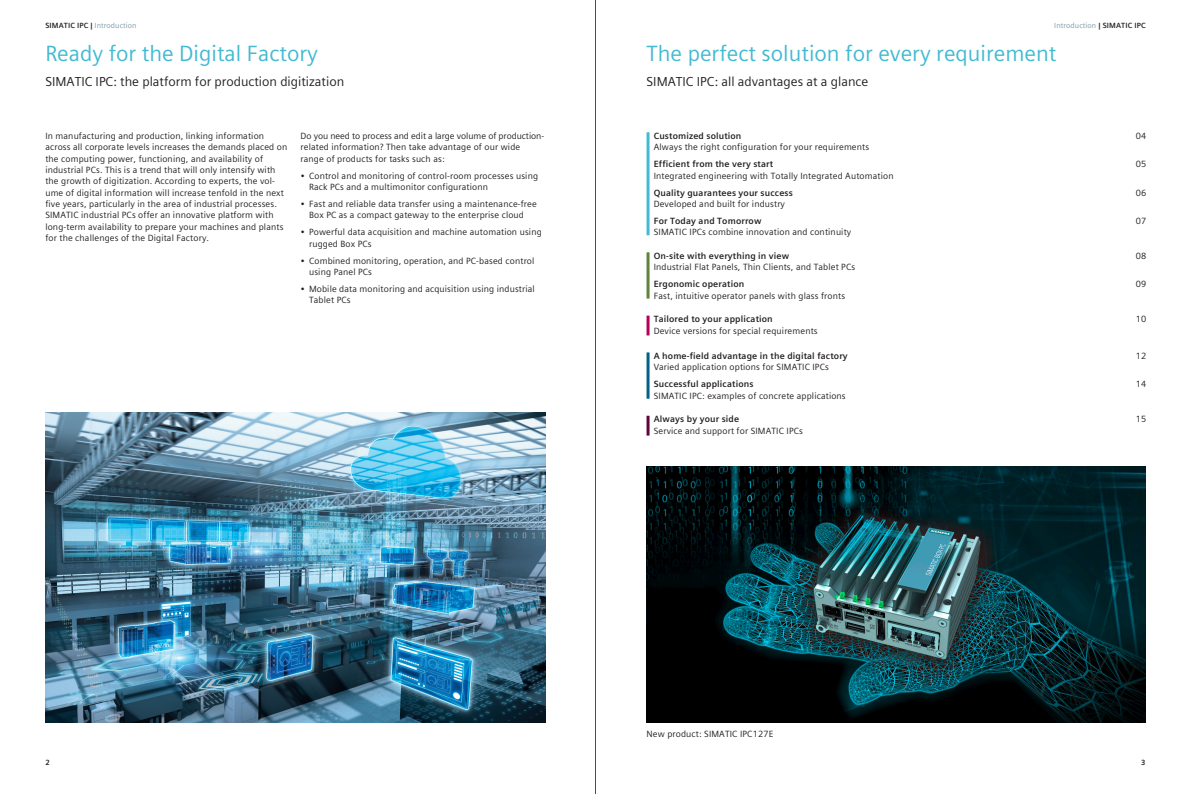
<style>
.page{position:relative;width:1191px;height:794px;background:#fff}
.page>*{position:absolute;margin:0;border:0;box-sizing:border-box;transform-origin:0 0}
.t1{font:22px "Siemens Sans Global";color:#41bad2}
.t2{font:13px "Siemens Sans Global";color:#231f20}
.t3{font:9px/11.3px "Siemens Sans Global";letter-spacing:.015em;color:#231f20}
.t4{font:700 9px "Siemens Sans Global";letter-spacing:.015em;color:#231f20}
.t5{font:7.5px "Siemens Sans Global";letter-spacing:.015em;color:#7b99a9}
.t6{font:700 7.5px "Siemens Sans Global";color:#231f20}
.s1{font-weight:700;color:#231f20}
</style>
<div class="page">
<img style="left:46px;top:412px;width:499px;height:310px">
<hr style="left:646px;top:132px;width:3px;height:103px;background:#41bad2">
<hr style="left:646px;top:252px;width:3px;height:46px;background:#61823b">
<hr style="left:646px;top:315px;width:3px;height:20px;background:#b5015b">
<hr style="left:646px;top:352px;width:3px;height:47px;background:#006288">
<hr style="left:646px;top:416px;width:3px;height:19px;background:#60053a">
<img style="left:646px;top:467px;width:499px;height:255px">
<hr style="left:595px;top:0;width:1px;height:794px;background:#4b4c4d">
<p class="t5" style="left:45px;top:20px;width:93px"><span class="s1">SIMATIC IPC |</span> Introduction</p>
<p class="t5" style="left:1054px;top:20px;width:93px">Introduction <span class="s1">| SIMATIC IPC</span></p>
<h1 class="t1" style="left:45px;top:37px;width:274px">Ready for the Digital Factory</h1>
<h2 class="t2" style="left:45px;top:71px;width:300px">SIMATIC IPC: the platform for production digitization</h2>
<h1 class="t1" style="left:646px;top:37px;width:411px">The perfect solution for every requirement</h1>
<h2 class="t2" style="left:646px;top:71px;width:223px">SIMATIC IPC: all advantages at a glance</h2>
<p class="t3" style="left:45px;top:130px;width:243px">In manufacturing and production, linking information across all corporate levels increases the demands placed on the computing power, functioning, and availability of industrial PCs. This is a trend that will only intensify with the growth of digitization. According to experts, the vol&shy;ume of digital information will increase tenfold in the next five years, particularly in the area of industrial processes.<br>SIMATIC industrial PCs offer an innovative platform with long-term availability to prepare your machines and plants for the challenges of the Digital Factory.</p>
<p class="t3" style="left:300px;top:130px;width:245px">Do you need to process and edit a large volume of production&shy;related information? Then take advantage of our wide range of products for tasks such as:</p>
<p class="t3" style="left:309px;top:170px;width:230px;text-indent:-9px">• Control and monitoring of control-room processes using<br>Rack PCs and a multimonitor configurationn</p>
<p class="t3" style="left:300px;top:198px;width:238px;text-align:center">• Fast and reliable data transfer using a maintenance-free<br>Box PC as a compact gateway to the enterprise cloud</p>
<p class="t3" style="left:309px;top:227px;width:234px;text-indent:-9px">• Powerful data acquisition and machine automation using rugged Box PCs</p>
<p class="t3" style="left:309px;top:255px;width:227px;text-indent:-9px">• Combined monitoring, operation, and PC-based control using Panel PCs</p>
<p class="t3" style="left:309px;top:283px;width:227px;text-indent:-9px">• Mobile data monitoring and acquisition using industrial<br>Tablet PCs</p>
<p class="t4" style="left:653px;top:129px;width:89px">Customized solution</p>
<p class="t3" style="left:653px;top:141px;width:217px">Always the right configuration for your requirements</p>
<p class="t4" style="left:653px;top:157px;width:121px">Efficient from the very start</p>
<p class="t3" style="left:653px;top:170px;width:241px">Integrated engineering with Totally Integrated Automation</p>
<p class="t4" style="left:653px;top:186px;width:141px">Quality guarantees your success</p>
<p class="t3" style="left:653px;top:198px;width:133px">Developed and built for industry</p>
<p class="t4" style="left:653px;top:214px;width:109px">For Today and Tomorrow</p>
<p class="t3" style="left:653px;top:227px;width:199px">SIMATIC IPCs combine innovation and continuity</p>
<p class="t4" style="left:653px;top:249px;width:137px">On-site with everything in view</p>
<p class="t3" style="left:653px;top:261px;width:203px">Industrial Flat Panels, Thin Clients, and Tablet PCs</p>
<p class="t4" style="left:653px;top:277px;width:92px">Ergonomic operation</p>
<p class="t3" style="left:653px;top:290px;width:193px">Fast, intuitive operator panels with glass fronts</p>
<p class="t4" style="left:653px;top:312px;width:121px">Tailored to your application</p>
<p class="t3" style="left:653px;top:325px;width:165px">Device versions for special requirements</p>
<p class="t4" style="left:653px;top:349px;width:195px">A home-field advantage in the digital factory</p>
<p class="t3" style="left:653px;top:362px;width:177px">Varied application options for SIMATIC IPCs</p>
<p class="t4" style="left:653px;top:377px;width:101px">Successful applications</p>
<p class="t3" style="left:653px;top:390px;width:193px">SIMATIC IPC: examples of concrete applications</p>
<p class="t4" style="left:653px;top:412px;width:87px">Always by your side</p>
<p class="t3" style="left:653px;top:425px;width:151px">Service and support for SIMATIC IPCs</p>
<p class="t3" style="left:646px;top:728px;width:128px">New product: SIMATIC IPC127E</p>
<p class="t3" style="left:1135px;top:130px;width:12px">04</p>
<p class="t3" style="left:1135px;top:158px;width:12px">05</p>
<p class="t3" style="left:1135px;top:187px;width:12px">06</p>
<p class="t3" style="left:1135px;top:215px;width:12px">07</p>
<p class="t3" style="left:1135px;top:250px;width:12px">08</p>
<p class="t3" style="left:1135px;top:278px;width:12px">09</p>
<p class="t3" style="left:1135px;top:313px;width:12px">10</p>
<p class="t3" style="left:1135px;top:350px;width:12px">12</p>
<p class="t3" style="left:1135px;top:379px;width:12px">14</p>
<p class="t3" style="left:1135px;top:414px;width:12px">15</p>
<p class="t6" style="left:45px;top:757px;width:6px">2</p>
<p class="t6" style="left:1141px;top:757px;width:6px">3</p>
</div>
